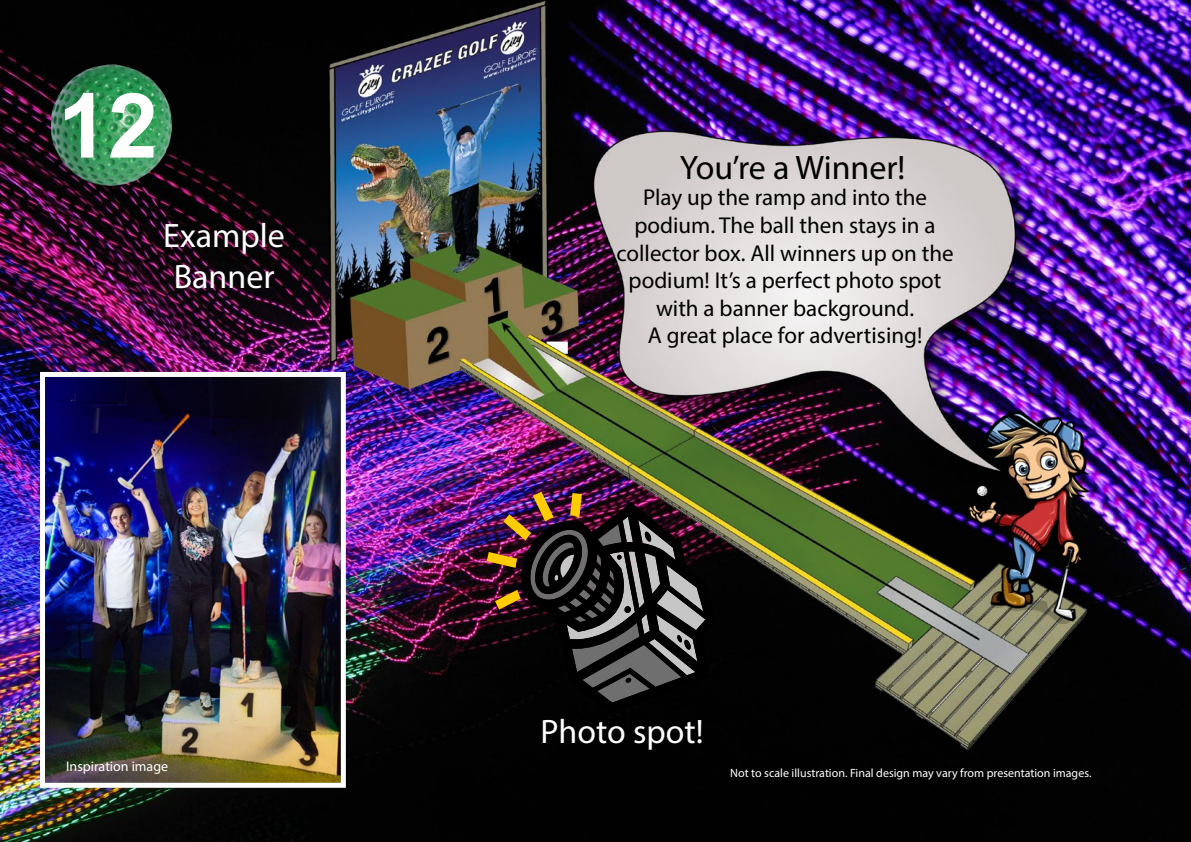
<style>
.page{position:relative;width:1191px;height:842px;background:#fff}
.page>*{position:absolute;margin:0;border:0;box-sizing:border-box;transform-origin:0 0}
.t1{font:700 90px "Arial";color:#fff}
.t2{font:34px/40.8px "Myriad Pro";color:#fff;text-align:center}
.t3{font:34px "Myriad Pro";color:#000}
.t4{font:23px/27.6px "Myriad Pro";color:#000;text-align:center}
.t5{font:14px "Myriad Pro";color:#fff}
.t6{font:12px "Myriad Pro";color:#fff}
</style>
<div class="page">
<img style="left:0;top:0;width:1191px;height:842px">
<img style="left:51px;top:50px;width:129px;height:136px">
<img style="left:189px;top:0;width:979px;height:757px">
<img style="left:968px;top:411px;width:121px;height:213px">
<img style="left:582px;top:122px;width:461px;height:361px">
<img style="left:46px;top:378px;width:294px;height:404px">
<div style="left:40px;top:372px;width:306px;height:416px;border:5px solid #fff"></div>
<img style="left:487px;top:492px;width:218px;height:211px">
<svg style="left:520px;top:502px;width:196px;height:211px;background:#312b2b"></svg>
<h1 class="t1" style="left:58px;top:63px;width:102px">12</h1>
<h2 class="t2" style="left:163px;top:215px;width:123px">Example<br>Banner</h2>
<p class="t5" style="left:66px;top:757px;width:104px">Inspiration image</p>
<h2 class="t3" style="left:680px;top:146px;width:227px">You’re a Winner!</h2>
<p class="t4" style="left:616px;top:183px;width:339px">Play up the ramp and into the podium. The ball then stays in a collector box. All winners up on the podium! It’s a perfect photo spot with a banner background.<br>A great place for advertising!</p>
<h2 class="t2" style="left:540px;top:710px;width:164px">Photo spot!</h2>
<p class="t6" style="left:730px;top:765px;width:363px">Not to scale illustration. Final design may vary from presentation images.</p>
</div>
